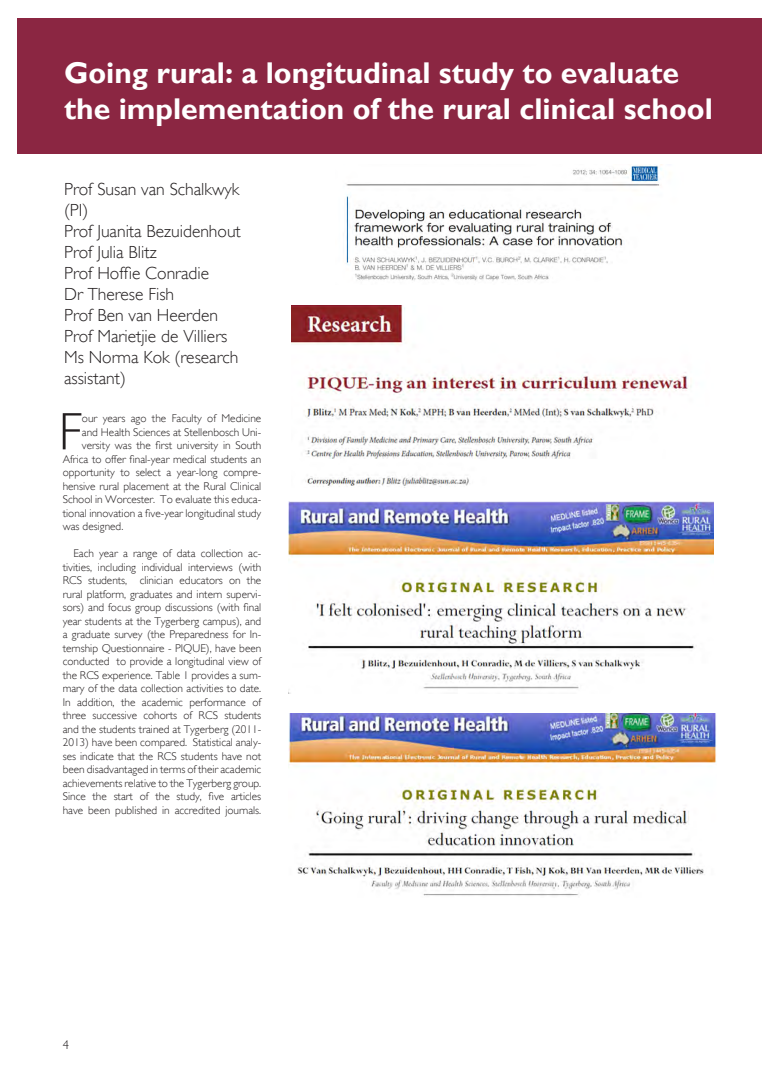
<style>
.page{position:relative;width:780px;height:1088px;background:#fff}
.page>*{position:absolute;margin:0;border:0;box-sizing:border-box;transform-origin:0 0}
.teks{font:300 53.25px "Gill Sans";color:#231f20}
.Heading_1{font:700 30px/36px "Gill Sans";color:#fff}
.teks-2{font:300 17.5px/21px "Gill Sans";color:#231f20}
.body_copy{font:300 12.5px "Gill Sans";color:#231f20}
.teks-3{font:300 11.25px/13.5px "Gill Sans";color:#231f20;text-align:justify}
</style>
<div class="page">
<div style="left:18px;top:18px;width:744px;height:135px;background:#8b2642"></div>
<img style="left:289px;top:713px;width:427px;height:183px">
<img style="left:292px;top:305px;width:399px;height:183px">
<img style="left:289px;top:501px;width:424px;height:193px">
<img style="left:346px;top:165px;width:316px;height:116px">
<p class="Heading_1" style="left:64px;top:55px;width:650px">Going rural: a longitudinal study to evaluate the implementation of the rural clinical school</p>
<p class="teks-2" style="left:64px;top:178px;width:177px">Prof Susan van Schalkwyk (PI)</p>
<p class="teks-2" style="left:64px;top:220px;width:178px">Prof Juanita Bezuidenhout</p>
<p class="teks-2" style="left:64px;top:241px;width:94px">Prof Julia Blitz</p>
<p class="teks-2" style="left:64px;top:262px;width:147px">Prof Hoffie Conradie</p>
<p class="teks-2" style="left:64px;top:283px;width:112px">Dr Therese Fish</p>
<p class="teks-2" style="left:64px;top:304px;width:155px">Prof Ben van Heerden</p>
<p class="teks-2" style="left:64px;top:325px;width:165px">Prof Marietjie de Villiers</p>
<p class="teks-2" style="left:64px;top:346px;width:176px">Ms Norma Kok (research assistant)</p>
<p class="teks" style="left:59px;top:400px;width:25px">F</p>
<p class="teks-3" style="left:82px;top:412px;width:181px">our years ago the Faculty of Medicine</p>
<p class="teks-3" style="left:82px;top:425px;width:181px">and Health Sciences at Stellenbosch Uni-</p>
<p class="teks-3" style="left:82px;top:439px;width:181px">versity was the first university in South</p>
<p class="teks-3" style="left:63px;top:452px;width:200px">Africa to offer final-year medical students an</p>
<p class="teks-3" style="left:63px;top:466px;width:200px">opportunity to select a year-long compre-</p>
<p class="teks-3" style="left:63px;top:479px;width:200px">hensive rural placement at the Rural Clinical</p>
<p class="teks-3" style="left:63px;top:493px;width:200px">School in Worcester. To evaluate this educa-</p>
<p class="teks-3" style="left:63px;top:506px;width:200px">tional innovation a five-year longitudinal study</p>
<p class="teks-3" style="left:63px;top:520px;width:62px">was designed.</p>
<p class="teks-3" style="left:63px;top:547px;width:200px;text-indent:11px">Each year a range of data collection ac&shy;tivities, including individual interviews (with RCS students, clinician educators on the rural platform, graduates and intern supervi&shy;sors) and focus group discussions (with final year students at the Tygerberg campus), and a graduate survey (the Preparedness for In&shy;ternship Questionnaire - PIQUE), have been conducted to provide a longitudinal view of the RCS experience. Table 1 provides a sum&shy;mary of the data collection activities to date.<br>In addition, the academic performance of three successive cohorts of RCS students and the students trained at Tygerberg (2011- 2013) have been compared. Statistical analy&shy;ses indicate that the RCS students have not been disadvantaged in terms of their academic achievements relative to the Tygerberg group.<br>Since the start of the study, five articles have been published in accredited journals.</p>
<p class="body_copy" style="left:63px;top:1038px;width:8px">4</p>
</div>
